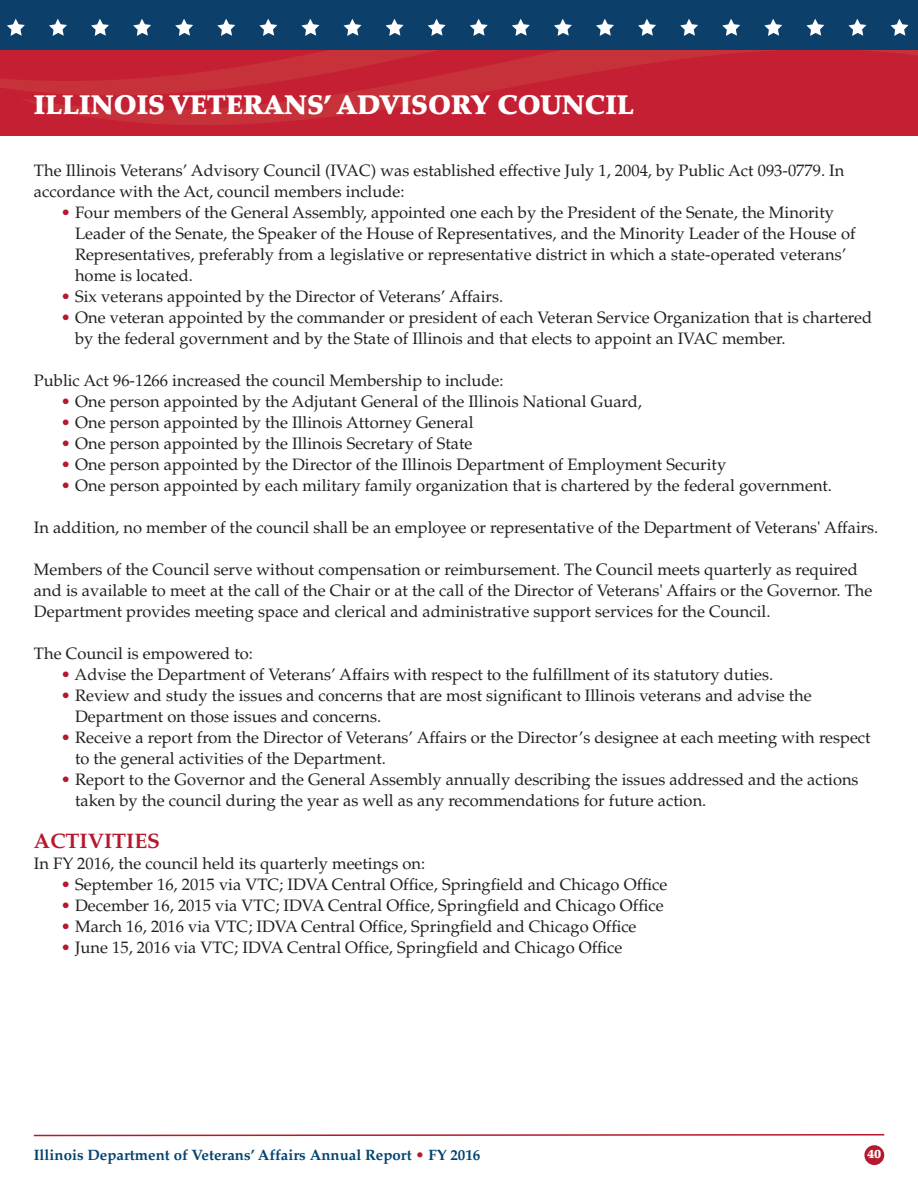
<style>
.page{position:relative;width:918px;height:1188px;background:#fff}
.page>*{position:absolute;margin:0;border:0;box-sizing:border-box;transform-origin:0 0}
.t1{font:900 27px "Palatino LT Std";color:#fff}
.t2{font:700 21px "Palatino LT Std";color:#b6182d}
.t3{font:16.5px/21px "Palatino LT Std";color:#231f20}
.t4{font:700 15px "Palatino LT Std";color:#014470}
.t5{font:900 12px "Palatino LT Std";color:#fff}
.s1{color:#b6182d}
</style>
<div class="page">
<svg style="left:33px;top:1134px;width:852px;height:3px"></svg>
<div style="left:864px;top:1145px;width:20px;height:20px;background:#b6182d;border-radius:50%"></div>
<svg style="left:18px;top:50px;width:900px;height:85px;background:#c42334"></svg>
<div style="left:0;top:0;width:918px;height:50px;background:#0c3f6a"></div>
<svg style="left:7px;top:19px;width:18px;height:17px"></svg>
<svg style="left:49px;top:19px;width:18px;height:17px"></svg>
<svg style="left:91px;top:19px;width:18px;height:17px"></svg>
<svg style="left:133px;top:19px;width:18px;height:17px"></svg>
<svg style="left:175px;top:19px;width:18px;height:17px"></svg>
<svg style="left:217px;top:19px;width:18px;height:17px"></svg>
<svg style="left:259px;top:19px;width:18px;height:17px"></svg>
<svg style="left:301px;top:19px;width:18px;height:17px"></svg>
<svg style="left:344px;top:19px;width:18px;height:17px"></svg>
<svg style="left:386px;top:19px;width:18px;height:17px"></svg>
<svg style="left:428px;top:19px;width:18px;height:17px"></svg>
<svg style="left:470px;top:19px;width:18px;height:17px"></svg>
<svg style="left:512px;top:19px;width:18px;height:17px"></svg>
<svg style="left:554px;top:19px;width:18px;height:17px"></svg>
<svg style="left:596px;top:19px;width:18px;height:17px"></svg>
<svg style="left:638px;top:19px;width:18px;height:17px"></svg>
<svg style="left:680px;top:19px;width:18px;height:17px"></svg>
<svg style="left:722px;top:19px;width:18px;height:17px"></svg>
<svg style="left:764px;top:19px;width:18px;height:17px"></svg>
<svg style="left:806px;top:19px;width:18px;height:17px"></svg>
<svg style="left:848px;top:19px;width:18px;height:17px"></svg>
<svg style="left:891px;top:19px;width:18px;height:17px"></svg>
<h1 class="t1" style="left:34px;top:94px;width:602px">ILLINOIS VETERANS’ ADVISORY COUNCIL</h1>
<p class="t3" style="left:34px;top:162px;width:812px">The Illinois Veterans’ Advisory Council (IVAC) was established effective July 1, 2004, by Public Act 093-0779. In accordance with the Act, council members include:</p>
<p class="t3" style="left:75px;top:204px;width:782px;text-indent:-14px"><span class="s1">•</span> Four members of the General Assembly, appointed one each by the President of the Senate, the Minority Leader of the Senate, the Speaker of the House of Representatives, and the Minority Leader of the House of Representatives, preferably from a legislative or representative district in which a state-operated veterans’ home is located.</p>
<p class="t3" style="left:61px;top:288px;width:444px"><span class="s1">•</span> Six veterans appointed by the Director of Veterans’ Affairs.</p>
<p class="t3" style="left:75px;top:309px;width:799px;text-indent:-14px"><span class="s1">•</span> One veteran appointed by the commander or president of each Veteran Service Organization that is chartered by the federal government and by the State of Illinois and that elects to appoint an IVAC member.</p>
<p class="t3" style="left:34px;top:372px;width:471px">Public Act 96-1266 increased the council Membership to include:</p>
<p class="t3" style="left:61px;top:393px;width:583px"><span class="s1">•</span> One person appointed by the Adjutant General of the Illinois National Guard,</p>
<p class="t3" style="left:61px;top:414px;width:414px"><span class="s1">•</span> One person appointed by the Illinois Attorney General</p>
<p class="t3" style="left:61px;top:435px;width:413px"><span class="s1">•</span> One person appointed by the Illinois Secretary of State</p>
<p class="t3" style="left:61px;top:456px;width:667px"><span class="s1">•</span> One person appointed by the Director of the Illinois Department of Employment Security</p>
<p class="t3" style="left:61px;top:477px;width:773px"><span class="s1">•</span> One person appointed by each military family organization that is chartered by the federal government.</p>
<p class="t3" style="left:34px;top:519px;width:846px">In addition, no member of the council shall be an employee or representative of the Department of Veterans' Affairs.</p>
<p class="t3" style="left:34px;top:561px;width:840px">Members of the Council serve without compensation or reimbursement. The Council meets quarterly as required and is available to meet at the call of the Chair or at the call of the Director of Veterans' Affairs or the Governor. The<br>Department provides meeting space and clerical and administrative support services for the Council.</p>
<p class="t3" style="left:34px;top:645px;width:220px">The Council is empowered to:</p>
<p class="t3" style="left:61px;top:666px;width:714px"><span class="s1">•</span> Advise the Department of Veterans’ Affairs with respect to the fulfillment of its statutory duties.</p>
<p class="t3" style="left:75px;top:687px;width:738px;text-indent:-14px"><span class="s1">•</span> Review and study the issues and concerns that are most significant to Illinois veterans and advise the<br>Department on those issues and concerns.</p>
<p class="t3" style="left:75px;top:729px;width:797px;text-indent:-14px"><span class="s1">•</span> Receive a report from the Director of Veterans’ Affairs or the Director’s designee at each meeting with respect to the general activities of the Department.</p>
<p class="t3" style="left:75px;top:771px;width:785px;text-indent:-14px"><span class="s1">•</span> Report to the Governor and the General Assembly annually describing the issues addressed and the actions taken by the council during the year as well as any recommendations for future action.</p>
<p class="t2" style="left:34px;top:833px;width:128px">ACTIVITIES</p>
<p class="t3" style="left:34px;top:855px;width:393px">In FY 2016, the council held its quarterly meetings on:</p>
<p class="t3" style="left:61px;top:876px;width:608px"><span class="s1">•</span> September 16, 2015 via VTC; IDVA Central Office, Springfield and Chicago Office</p>
<p class="t3" style="left:61px;top:897px;width:604px"><span class="s1">•</span> December 16, 2015 via VTC; IDVA Central Office, Springfield and Chicago Office</p>
<p class="t3" style="left:61px;top:918px;width:577px"><span class="s1">•</span> March 16, 2016 via VTC; IDVA Central Office, Springfield and Chicago Office</p>
<p class="t3" style="left:61px;top:939px;width:563px"><span class="s1">•</span> June 15, 2016 via VTC; IDVA Central Office, Springfield and Chicago Office</p>
<p class="t4" style="left:34px;top:1149px;width:448px">Illinois Department of Veterans’ Affairs Annual Report <span class="s1">•</span> FY 2016</p>
<p class="t5" style="left:867px;top:1149px;width:16px">40</p>
</div>
